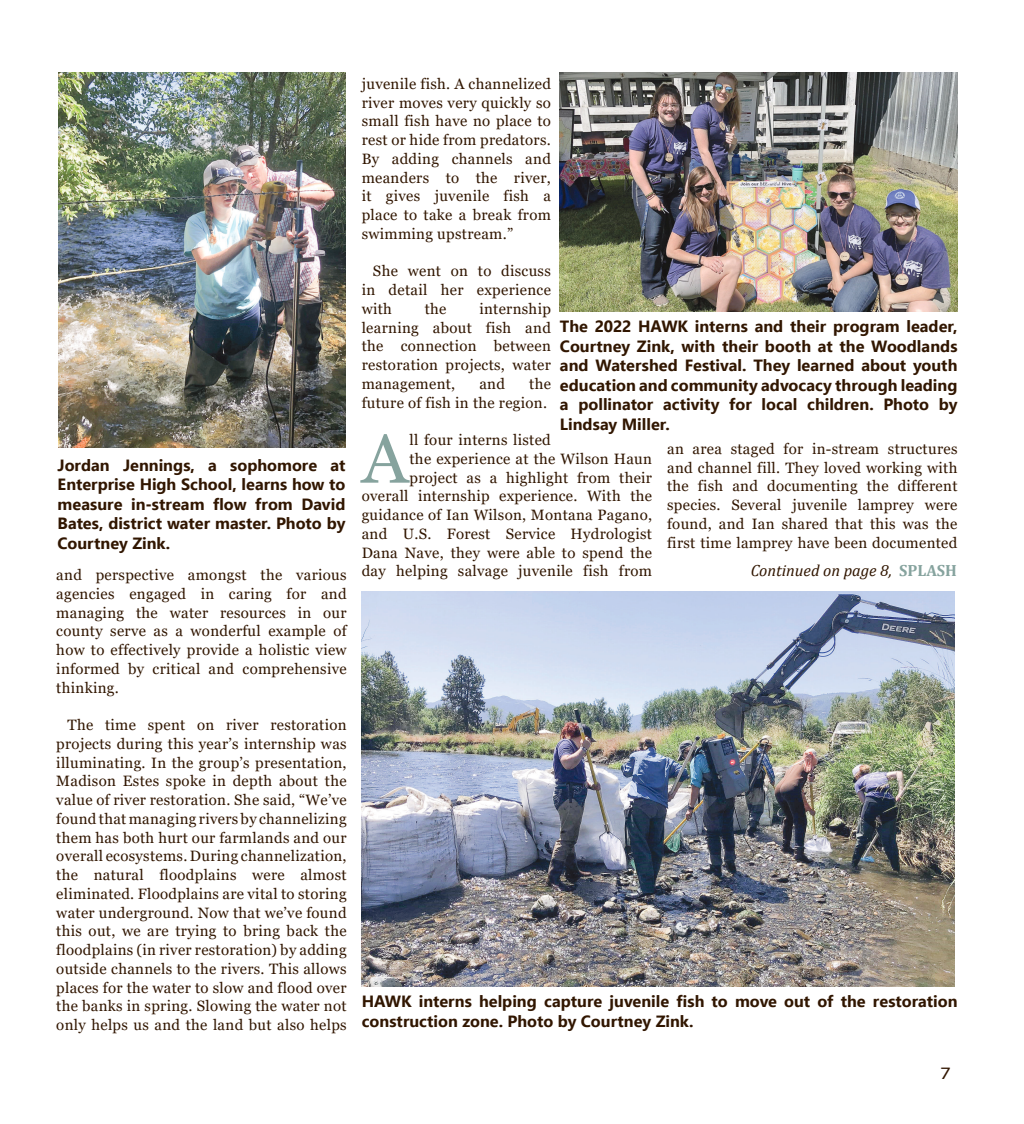
<style>
.page{position:relative;width:1024px;height:1124px;background:#fff}
.page>*{position:absolute;margin:0;border:0;box-sizing:border-box;transform-origin:0 0}
.t1{font:69.12px "Georgia";color:#86a39e}
.t2{font:17.5px "Myriad Pro";color:#311600;scale:1.2 1}
.t3{font:700 16.25px/19.5px "Ebrima";color:#311600;text-align:justify}
.t4{font:italic 16.25px "Cambria";color:#311600}
.t5{font:15px/18.8px "Georgia";letter-spacing:.02em;color:#311600;text-align:justify}
.s1{font-weight:700;font-style:normal;color:#86a39e}
</style>
<div class="page">
<img style="left:59px;top:72px;width:286px;height:376px">
<img style="left:362px;top:592px;width:592px;height:394px">
<img style="left:560px;top:72px;width:397px;height:239px">
<p class="t3" style="left:58px;top:454px;width:289px">Jordan Jennings, a sophomore at Enterprise High School, learns how to measure in-stream flow from David Bates, district water master. Photo by Courtney Zink.</p>
<p class="t5" style="left:56px;top:566px;width:292px">and perspective amongst the various agencies engaged in caring for and managing the water resources in our county serve as a wonderful example of how to effectively provide a holistic view informed by critical and comprehensive thinking.</p>
<p class="t5" style="left:56px;top:716px;width:292px;text-indent:11px">The time spent on river restoration projects during this year’s internship was illuminating. In the group’s presentation, Madison Estes spoke in depth about the value of river restoration. She said, “We’ve found that managing rivers by channelizing them has both hurt our farmlands and our overall ecosystems. During channelization, the natural floodplains were almost eliminated. Floodplains are vital to storing water underground. Now that we’ve found this out, we are trying to bring back the floodplains (in river restoration) by adding outside channels to the rivers. This allows places for the water to slow and flood over the banks in spring. Slowing the water not only helps us and the land but also helps</p>
<p class="t5" style="left:362px;top:75px;width:191px">juvenile fish. A channelized river moves very quickly so small fish have no place to rest or hide from predators.<br>By adding channels and meanders to the river, it gives juvenile fish a place to take a break from swimming upstream.”</p>
<p class="t5" style="left:362px;top:262px;width:191px;text-indent:11px">She went on to discuss in detail her experience with</p>
<p class="t5" style="left:362px;top:300px;width:191px;text-indent:118px">internship learning about fish and the connection between restoration projects, water management,</p>
<p class="t5" style="left:425px;top:300px;width:23px">the</p>
<p class="t3" style="left:560px;top:316px;width:399px">The 2022 HAWK interns and their program leader, Courtney Zink, with their booth at the Woodlands and Watershed Festival. They learned about youth education and community advocacy through leading a pollinator activity for local children. Photo by Lindsay Miller.</p>
<p class="t5" style="left:362px;top:375px;width:191px;text-align:right">the<br>future of fish in the region.</p>
<h1 class="t1" style="left:362px;top:417px;width:48px">A</h1>
<p class="t5" style="left:409px;top:431px;width:143px">ll four interns listed</p>
<p class="t5" style="left:479px;top:375px;width:27px">and</p>
<p class="t5" style="left:667px;top:440px;width:292px">an area staged for in-stream structures and channel fill. They loved working with the fish and documenting the different species. Several juvenile lamprey were found, and Ian shared that this was the first time lamprey have been documented</p>
<p class="t5" style="left:409px;top:450px;width:244px">the experience at the Wilson Haun</p>
<p class="t5" style="left:409px;top:468px;width:244px">project as a highlight from their</p>
<p class="t5" style="left:362px;top:487px;width:292px">overall internship experience. With the</p>
<p class="t5" style="left:362px;top:506px;width:292px">guidance of Ian Wilson, Montana Pagano,</p>
<p class="t5" style="left:362px;top:525px;width:292px">and U.S. Forest Service Hydrologist</p>
<p class="t5" style="left:362px;top:543px;width:292px">Dana Nave, they were able to spend the</p>
<p class="t5" style="left:362px;top:562px;width:292px">day helping salvage juvenile fish from</p>
<p class="t4" style="left:751px;top:559px;width:208px">Continued on page 8, <span class="s1">SPLASH</span></p>
<p class="t3" style="left:362px;top:991px;width:597px">HAWK interns helping capture juvenile fish to move out of the restoration construction zone. Photo by Courtney Zink.</p>
<p class="t2" style="left:940px;top:1062px;width:10px">7</p>
</div>
